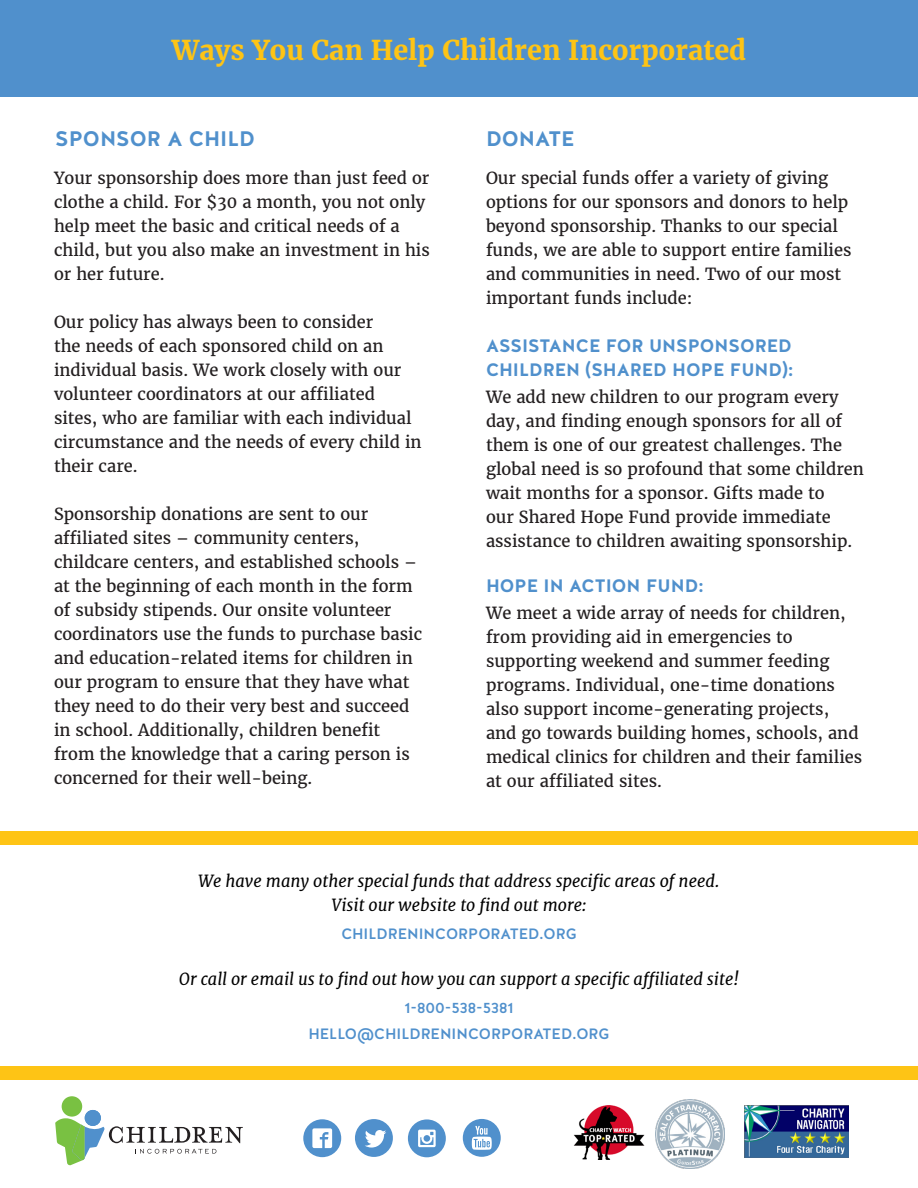
<style>
.page{position:relative;width:918px;height:1188px;background:#fff}
.page>*{position:absolute;margin:0;border:0;box-sizing:border-box;transform-origin:0 0}
.t1{font:700 27px "Merriweather";color:#fec415}
.t2{font:700 21px "Halis GR";color:#5090cc}
.t3{font:700 18px/24px "Halis GR";color:#5090cc}
.t4{font:16.5px/24px "Merriweather";color:#231f20}
.t5{font:italic 16.5px/24px "Merriweather";color:#000;text-align:center}
.t6{font:500 15px "Halis GR";color:#5090cc}
</style>
<div class="page">
<div style="left:0;top:0;width:918px;height:96px;background:#5090cc"></div>
<img style="left:573px;top:1105px;width:72px;height:55px">
<div style="left:463px;top:1119px;width:38px;height:38px;background:#5090cc;border-radius:50%"></div>
<svg style="left:472px;top:1126px;width:20px;height:24px"></svg>
<div style="left:303px;top:1119px;width:38px;height:38px;background:#5090cc;border-radius:50%"></div>
<div style="left:355px;top:1119px;width:38px;height:38px;background:#5090cc;border-radius:50%"></div>
<div style="left:408px;top:1119px;width:38px;height:38px;background:#5090cc;border-radius:50%"></div>
<svg style="left:312px;top:1128px;width:20px;height:20px"></svg>
<svg style="left:365px;top:1130px;width:21px;height:18px"></svg>
<svg style="left:418px;top:1130px;width:18px;height:17px"></svg>
<div style="left:62px;top:1096px;width:20px;height:21px;background:#79c142;border-radius:50%"></div>
<div style="left:85px;top:1110px;width:16px;height:16px;background:#5090cc;border-radius:50%"></div>
<svg style="left:55px;top:1118px;width:188px;height:47px"></svg>
<div style="left:0;top:831px;width:918px;height:13px;background:#fec415"></div>
<div style="left:0;top:1066px;width:918px;height:14px;background:#fec415"></div>
<img style="left:744px;top:1105px;width:104px;height:52px">
<img style="left:656px;top:1099px;width:69px;height:70px">
<p class="t1" style="left:172px;top:32px;width:576px">Ways You Can Help Children Incorporated</p>
<p class="t2" style="left:55px;top:125px;width:201px">SPONSOR A CHILD</p>
<p class="t2" style="left:486px;top:125px;width:90px">DONATE</p>
<p class="t4" style="left:54px;top:166px;width:377px">Your sponsorship does more than just feed or clothe a child. For $30 a month, you not only help meet the basic and critical needs of a child, but you also make an investment in his or her future.</p>
<p class="t4" style="left:54px;top:310px;width:369px">Our policy has always been to consider<br>the needs of each sponsored child on an individual basis. We work closely with our volunteer coordinators at our affiliated sites, who are familiar with each individual circumstance and the needs of every child in their care.</p>
<p class="t4" style="left:54px;top:502px;width:370px">Sponsorship donations are sent to our affiliated sites – community centers, childcare centers, and established schools – at the beginning of each month in the form of subsidy stipends. Our onsite volunteer coordinators use the funds to purchase basic and education-related items for children in our program to ensure that they have what they need to do their very best and succeed in school. Additionally, children benefit from the knowledge that a caring person is concerned for their well-being.</p>
<p class="t4" style="left:486px;top:166px;width:367px">Our special funds offer a variety of giving options for our sponsors and donors to help beyond sponsorship. Thanks to our special funds, we are able to support entire families and communities in need. Two of our most important funds include:</p>
<p class="t3" style="left:486px;top:335px;width:309px">ASSISTANCE FOR UNSPONSORED<br>CHILDREN (SHARED HOPE FUND):</p>
<p class="t4" style="left:486px;top:385px;width:379px">We add new children to our program every day, and finding enough sponsors for all of them is one of our greatest challenges. The global need is so profound that some children wait months for a sponsor. Gifts made to<br>our Shared Hope Fund provide immediate assistance to children awaiting sponsorship.</p>
<p class="t3" style="left:486px;top:575px;width:220px">HOPE IN ACTION FUND:</p>
<p class="t4" style="left:486px;top:601px;width:378px">We meet a wide array of needs for children, from providing aid in emergencies to supporting weekend and summer feeding programs. Individual, one-time donations also support income-generating projects, and go towards building homes, schools, and medical clinics for children and their families at our affiliated sites.</p>
<p class="t5" style="left:199px;top:868px;width:522px">We have many other special funds that address specific areas of need.<br>Visit our website to find out more:</p>
<p class="t6" style="left:341px;top:924px;width:237px">CHILDRENINCORPORATED.ORG</p>
<p class="t5" style="left:179px;top:966px;width:562px">Or call or email us to find out how you can support a specific affiliated site!</p>
<p class="t6" style="left:404px;top:998px;width:111px">1-800-538-5381</p>
<p class="t6" style="left:309px;top:1024px;width:302px">HELLO@CHILDRENINCORPORATED.ORG</p>
</div>
